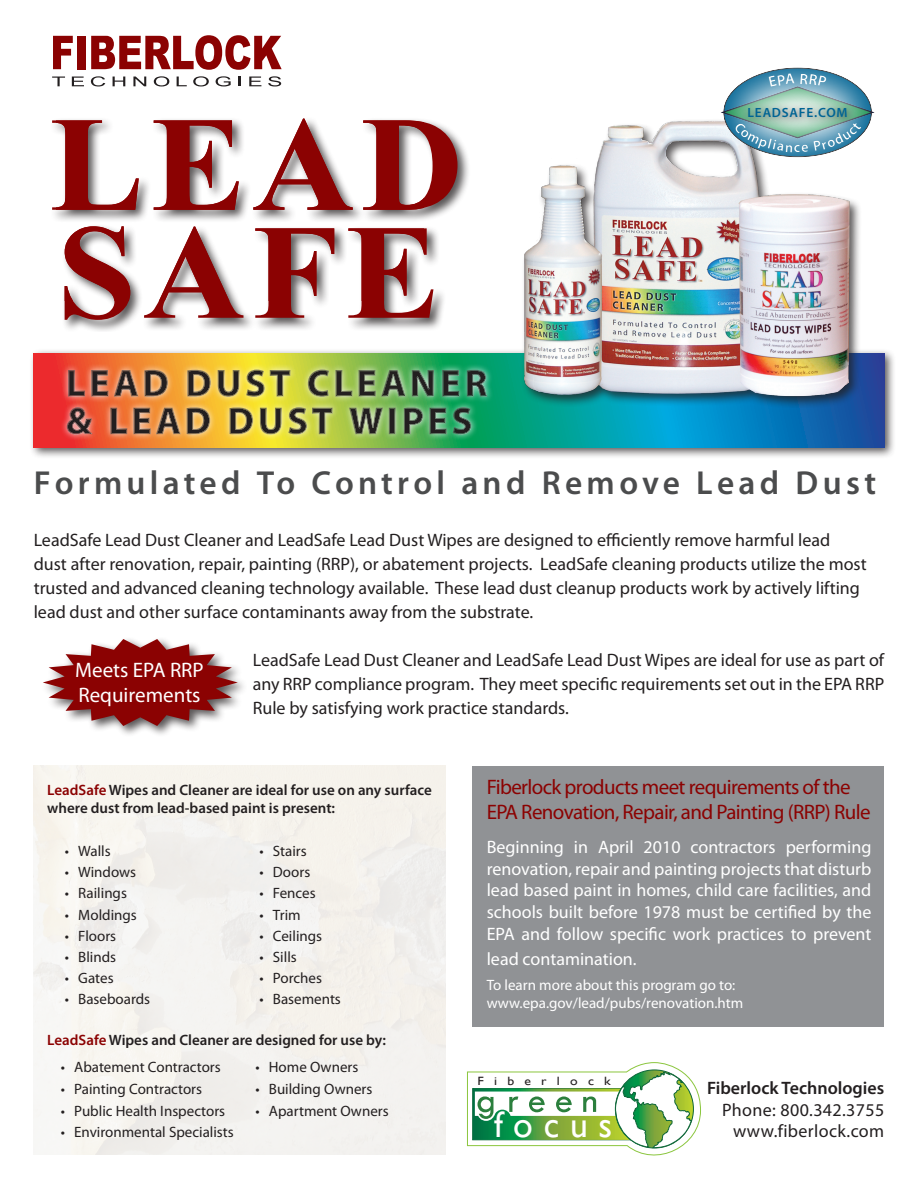
<style>
.page{position:relative;width:918px;height:1188px;background:#fff}
.page>*{position:absolute;margin:0;border:0;box-sizing:border-box;transform-origin:0 0}
.t1{font:36.45px "Gill Sans";letter-spacing:.3em;color:#fff}
.t2{font:600 33.45px "Myriad Pro";letter-spacing:.13em;color:#4b4c4d}
.t3{font:21px/25.2px "Myriad Pro";letter-spacing:-.03em;color:#8b0202}
.t4{font:21px/25.2px "Myriad Pro";color:#fff}
.t5{font:18px/24px "Myriad Pro";color:#231f20}
.t6{font:18px/21.6px "Myriad Pro";color:#fff;text-align:justify}
.t7{font:18px/21.6px "Myriad Pro";letter-spacing:.02em;color:#231f20;text-align:right}
.t8{font:600 18px "Myriad Pro";color:#231f20}
.t9{font:15px "Myriad Pro";color:#231f20}
.t10{font:600 15px/18px "Myriad Pro";color:#231f20}
.t11{font:15px/18px "Myriad Pro";color:#fff}
.t12{font:600 14.25px "Myriad Pro";color:#fff}
.t13{font:600 13.35px "Myriad Pro";letter-spacing:.06em;color:#006494}
.t14{font:12px "Gill Sans";letter-spacing:.75em;color:#231f20;scale:1.14 1}
.s1{color:#8b0202}
</style>
<div class="page">
<div style="left:29px;top:348px;width:867px;height:112px;background:#231f20;opacity:.75"></div>
<svg style="left:34px;top:353px;width:850px;height:95px;background:#3e7c91"></svg>
<div style="left:57px;top:356px;width:480px;height:90px;background:#231f20;opacity:.7"></div>
<img style="left:515px;top:120px;width:354px;height:298px">
<div style="left:39px;top:635px;width:208px;height:102px;background:#231f20;opacity:.75"></div>
<svg style="left:43px;top:639px;width:195px;height:87px"></svg>
<div style="left:472px;top:766px;width:412px;height:261px;background:#909295"></div>
<svg style="left:467px;top:1062px;width:234px;height:94px"></svg>
<div style="left:49px;top:116px;width:421px;height:216px;background:#231f20;opacity:.75"></div>
<svg style="left:52px;top:119px;width:405px;height:201px"></svg>
<svg style="left:56px;top:119px;width:367px;height:182px"></svg>
<svg style="left:52px;top:77px;width:13px;height:9px"></svg>
<svg style="left:72px;top:77px;width:12px;height:9px"></svg>
<svg style="left:91px;top:76px;width:14px;height:10px"></svg>
<svg style="left:113px;top:77px;width:12px;height:9px"></svg>
<svg style="left:133px;top:77px;width:13px;height:9px"></svg>
<svg style="left:154px;top:76px;width:15px;height:10px"></svg>
<svg style="left:177px;top:77px;width:10px;height:9px"></svg>
<svg style="left:193px;top:76px;width:16px;height:10px"></svg>
<svg style="left:216px;top:76px;width:15px;height:10px"></svg>
<svg style="left:239px;top:77px;width:2px;height:9px"></svg>
<svg style="left:249px;top:77px;width:12px;height:9px"></svg>
<svg style="left:268px;top:76px;width:13px;height:10px"></svg>
<svg style="left:53px;top:36px;width:20px;height:33px"></svg>
<div style="left:77px;top:36px;width:8px;height:33px;background:#8b0202"></div>
<svg style="left:91px;top:35px;width:191px;height:35px"></svg>
<svg style="left:717px;top:67px;width:158px;height:124px"></svg>
<p class="t13" style="left:748px;top:104px;width:102px">LEADSAFE.COM</p>
<p class="t12" style="left:794px;top:138px;width:8px">c</p>
<h2 class="t2" style="left:34px;top:461px;width:844px">Formulated To Control and Remove Lead Dust</h2>
<p class="t5" style="left:34px;top:527px;width:834px">LeadSafe Lead Dust Cleaner and LeadSafe Lead Dust Wipes are designed to efficiently remove harmful lead dust after renovation, repair, painting (RRP), or abatement projects. LeadSafe cleaning products utilize the most trusted and advanced cleaning technology available. These lead dust cleanup products work by actively lifting lead dust and other surface contaminants away from the substrate.</p>
<p class="t5" style="left:253px;top:647px;width:633px;text-align:justify">LeadSafe Lead Dust Cleaner and LeadSafe Lead Dust Wipes are ideal for use as part of any RRP compliance program. They meet specific requirements set out in the EPA RRP Rule by satisfying work practice standards.</p>
<p class="t4" style="left:75px;top:657px;width:130px">Meets EPA RRP<br>Requirements</p>
<p class="t10" style="left:47px;top:781px;width:386px"><span class="s1">LeadSafe</span> Wipes and Cleaner are ideal for use on any surface where dust from lead-based paint is present:</p>
<p class="t9" style="left:65px;top:842px;width:47px">• Walls</p>
<p class="t9" style="left:65px;top:863px;width:73px">• Windows</p>
<p class="t9" style="left:65px;top:884px;width:64px">• Railings</p>
<p class="t9" style="left:65px;top:905px;width:74px">• Moldings</p>
<p class="t9" style="left:65px;top:926px;width:53px">• Floors</p>
<p class="t9" style="left:65px;top:948px;width:53px">• Blinds</p>
<p class="t9" style="left:65px;top:969px;width:50px">• Gates</p>
<p class="t9" style="left:65px;top:990px;width:87px">• Baseboards</p>
<p class="t9" style="left:259px;top:842px;width:49px">• Stairs</p>
<p class="t9" style="left:259px;top:863px;width:52px">• Doors</p>
<p class="t9" style="left:259px;top:884px;width:58px">• Fences</p>
<p class="t9" style="left:259px;top:905px;width:43px">• Trim</p>
<p class="t9" style="left:259px;top:926px;width:64px">• Ceilings</p>
<p class="t9" style="left:259px;top:948px;width:39px">• Sills</p>
<p class="t9" style="left:259px;top:969px;width:64px">• Porches</p>
<p class="t9" style="left:259px;top:990px;width:83px">• Basements</p>
<p class="t10" style="left:47px;top:1031px;width:340px"><span class="s1">LeadSafe</span> Wipes and Cleaner are designed for use by:</p>
<p class="t9" style="left:61px;top:1058px;width:162px">• Abatement Contractors</p>
<p class="t9" style="left:61px;top:1079px;width:143px">• Painting Contractors</p>
<p class="t9" style="left:61px;top:1101px;width:166px">• Public Health Inspectors</p>
<p class="t9" style="left:61px;top:1123px;width:175px">• Environmental Specialists</p>
<p class="t9" style="left:255px;top:1057px;width:104px">• Home Owners</p>
<p class="t9" style="left:255px;top:1079px;width:119px">• Building Owners</p>
<p class="t9" style="left:255px;top:1101px;width:135px">• Apartment Owners</p>
<p class="t3" style="left:487px;top:774px;width:385px">Fiberlock products meet requirements of the<br>EPA Renovation, Repair, and Painting (RRP) Rule</p>
<p class="t6" style="left:487px;top:836px;width:386px">Beginning in April 2010 contractors performing renovation, repair and painting projects that disturb lead based paint in homes, child care facilities, and schools built before 1978 must be certified by the EPA and follow specific work practices to prevent</p>
<p class="t6" style="left:487px;top:948px;width:151px">lead contamination.</p>
<p class="t11" style="left:487px;top:975px;width:258px">To learn more about this program go to: www.epa.gov/lead/pubs/renovation.htm</p>
<p class="t14" style="left:477px;top:1074px;width:119px">Fiberlock</p>
<h1 class="t1" style="left:494px;top:1104px;width:120px">focus</h1>
<p class="t8" style="left:707px;top:1077px;width:179px">Fiberlock Technologies</p>
<p class="t7" style="left:722px;top:1099px;width:164px">Phone: 800.342.3755 www.fiberlock.com</p>
</div>
